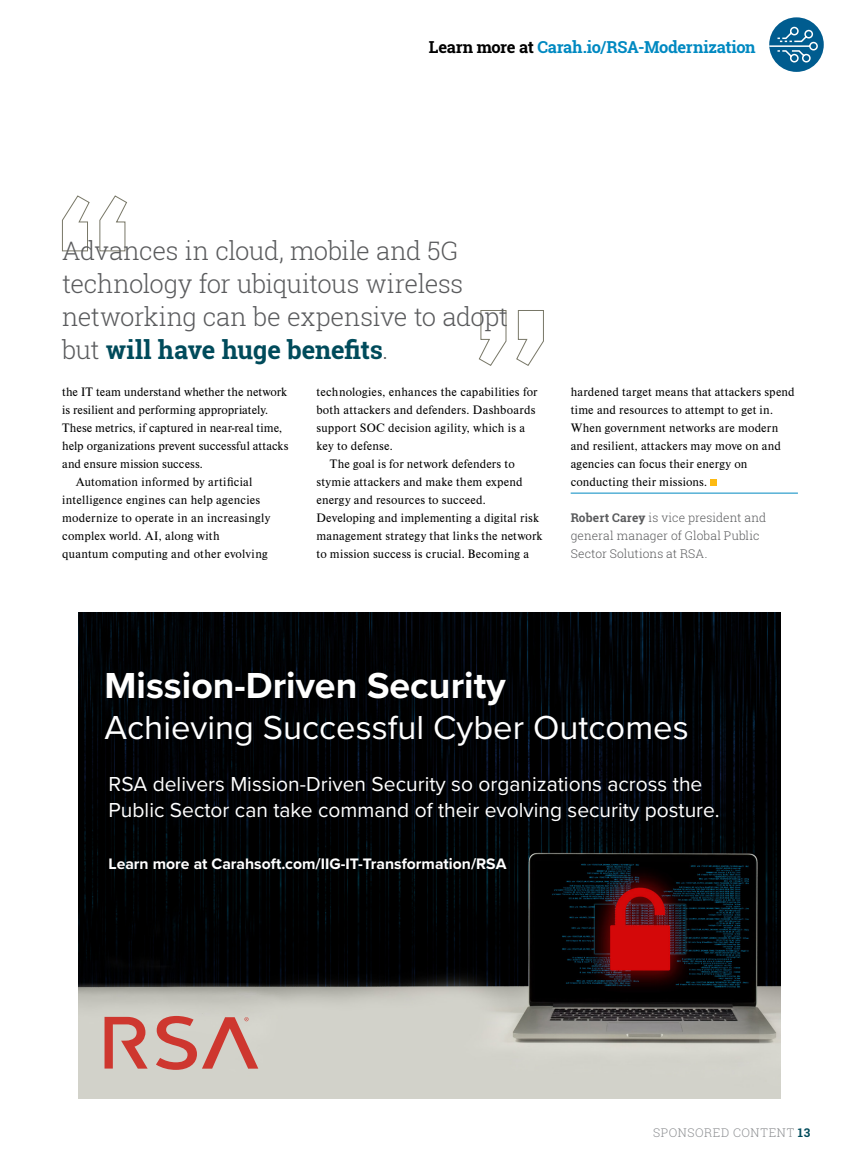
<style>
.page{position:relative;width:864px;height:1161px;background:#fff}
.page>*{position:absolute;margin:0;border:0;box-sizing:border-box;transform-origin:0 0}
.t1{font:700 37.5px "Proxima Nova";color:#fff}
.t2{font:34.5px "Proxima Nova";color:#fff}
.t3{font:300 25.5px/33px "Roboto Slab";letter-spacing:-.015em;color:#5a5b5d}
.t4{font:21px/25.2px "Proxima Nova";color:#fff}
.t5{font:700 16.5px "Roboto Slab";letter-spacing:-.02em;color:#0089c1}
.t6{font:700 15.75px "Proxima Nova";color:#fff}
.t7{font:12.75px/18px "Nimbus Rom DOT";letter-spacing:.01em;color:#000}
.t8{font:300 12px/18px "Roboto Slab";letter-spacing:.01em;color:#5a5b5d}
.t9{font:300 12px "Roboto Slab";letter-spacing:.05em;color:#8d8f92}
.s1{color:#000}
.s2{font-weight:700;color:#004b5b}
.s3{font-weight:700}
</style>
<div class="page">
<div style="left:769px;top:17px;width:55px;height:55px;background:#005c8f;border-radius:50%"></div>
<svg style="left:769px;top:26px;width:50px;height:37px"></svg>
<svg style="left:62px;top:195px;width:65px;height:56px"></svg>
<svg style="left:479px;top:310px;width:65px;height:56px"></svg>
<hr style="left:571px;top:493px;width:227px;height:1px;background:#0089c1">
<div style="left:710px;top:479px;width:7px;height:7px;background:#fdba12"></div>
<img style="left:78px;top:612px;width:702px;height:486px">
<svg style="left:105px;top:1016px;width:153px;height:54px;background:#d09991"></svg>
<p class="t5" style="left:429px;top:36px;width:328px"><span class="s1">Learn more at</span> Carah.io/RSA-Modernization</p>
<h3 class="t3" style="left:62px;top:234px;width:447px">Advances in cloud, mobile and 5G technology for ubiquitous wireless networking can be expensive to adopt but <span class="s2">will have huge benefits</span>.</h3>
<p class="t7" style="left:62px;top:383px;width:227px">the IT team understand whether the network</p>
<p class="t7" style="left:62px;top:401px;width:208px">is resilient and performing appropriately.</p>
<p class="t7" style="left:62px;top:419px;width:222px">These metrics, if captured in near-real time,</p>
<p class="t7" style="left:62px;top:437px;width:228px">help organizations prevent successful attacks</p>
<p class="t7" style="left:62px;top:455px;width:142px">and ensure mission success.</p>
<p class="t7" style="left:76px;top:473px;width:178px">Automation informed by artificial</p>
<p class="t7" style="left:62px;top:491px;width:200px">intelligence engines can help agencies</p>
<p class="t7" style="left:62px;top:509px;width:210px">modernize to operate in an increasingly</p>
<p class="t7" style="left:62px;top:527px;width:159px">complex world. AI, along with</p>
<p class="t7" style="left:62px;top:545px;width:207px">quantum computing and other evolving</p>
<p class="t7" style="left:316px;top:383px;width:223px">technologies, enhances the capabilities for</p>
<p class="t7" style="left:316px;top:401px;width:221px">both attackers and defenders. Dashboards</p>
<p class="t7" style="left:316px;top:419px;width:210px">support SOC decision agility, which is a</p>
<p class="t7" style="left:316px;top:437px;width:78px">key to defense.</p>
<p class="t7" style="left:330px;top:455px;width:186px">The goal is for network defenders to</p>
<p class="t7" style="left:316px;top:473px;width:208px">stymie attackers and make them expend</p>
<p class="t7" style="left:316px;top:491px;width:171px">energy and resources to succeed.</p>
<p class="t7" style="left:316px;top:509px;width:224px">Developing and implementing a digital risk</p>
<p class="t7" style="left:316px;top:527px;width:228px">management strategy that links the network</p>
<p class="t7" style="left:316px;top:545px;width:214px">to mission success is crucial. Becoming a</p>
<p class="t7" style="left:571px;top:383px;width:226px">hardened target means that attackers spend time and resources to attempt to get in.<br>When government networks are modern and resilient, attackers may move on and agencies can focus their energy on conducting their missions.</p>
<p class="t8" style="left:571px;top:508px;width:197px"><span class="s3">Robert Carey</span> is vice president and general manager of Global Public<br>Sector Solutions at RSA.</p>
<h1 class="t1" style="left:105px;top:657px;width:403px">Mission-Driven Security</h1>
<h2 class="t2" style="left:105px;top:702px;width:586px">Achieving Successful Cyber Outcomes</h2>
<h3 class="t4" style="left:109px;top:771px;width:613px">RSA delivers Mission-Driven Security so organizations across the<br>Public Sector can take command of their evolving security posture.</h3>
<p class="t6" style="left:109px;top:852px;width:399px">Learn more at Carahsoft.com/IIG-IT-Transformation/RSA</p>
<p class="t9" style="left:653px;top:1125px;width:159px">SPONSORED CONTENT <span class="s2">13</span></p>
</div>
